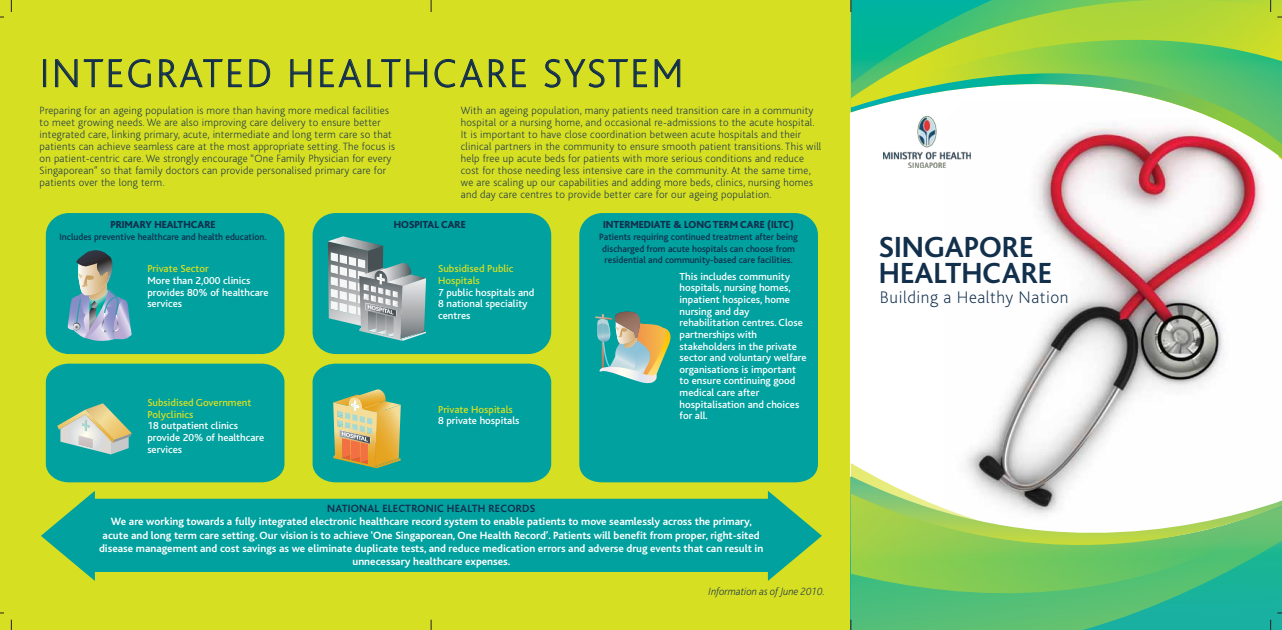
<style>
.page{position:relative;width:1282px;height:630px;background:#fff}
.page>*{position:absolute;margin:0;border:0;box-sizing:border-box;transform-origin:0 0}
.t1{font:200 41px "Bliss";letter-spacing:.065em;color:#122f4c}
.t2{font:700 30.4px/25.1px "Bliss";color:#122f4c}
.t3{font:200 17.5px "Bliss";letter-spacing:.03em;color:#122f4c}
.t4{font:200 11px/12px "Bliss";letter-spacing:.02em;color:#122f4c}
.t5{font:700 11px/13.2px "Bliss";color:#fff;text-align:center}
.t6{font:700 11px "Bliss";letter-spacing:.02em;color:#122f4c}
.t7{font:italic 200 11px "Bliss";color:#122f4c}
.t8{font:500 10.6px/11.6px "Bliss";color:#fff}
.t9{font:500 10.6px/11.6px "Bliss";color:#d7df23}
.t10{font:800 10.6px "Bliss";color:#122f4c}
.t11{font:500 9.7px/11.6px "Bliss";color:#122f4c;text-align:center}
</style>
<div class="page">
<div style="left:0;top:0;width:850px;height:629px;background:#d7df23"></div>
<div style="left:43px;top:59px;width:3px;height:28px;border:1px solid #122f4c"></div>
<svg style="left:55px;top:59px;width:96px;height:29px"></svg>
<svg style="left:159px;top:59px;width:83px;height:29px"></svg>
<svg style="left:249px;top:59px;width:22px;height:29px"></svg>
<svg style="left:290px;top:59px;width:22px;height:29px"></svg>
<svg style="left:320px;top:59px;width:107px;height:29px"></svg>
<svg style="left:434px;top:59px;width:92px;height:29px"></svg>
<svg style="left:544px;top:59px;width:103px;height:29px"></svg>
<svg style="left:654px;top:59px;width:26px;height:29px"></svg>
<svg style="left:41px;top:491px;width:780px;height:89px;fill:#00a19f"></svg>
<div style="left:46px;top:213px;width:238px;height:141px;background:#00a19f;border-radius:23px"></div>
<div style="left:312px;top:213px;width:239px;height:141px;background:#00a19f;border-radius:23px"></div>
<div style="left:579px;top:213px;width:239px;height:269px;background:#00a19f"></div>
<svg style="left:312px;top:363px;width:239px;height:119px;background:#27a593"></svg>
<svg style="left:46px;top:363px;width:238px;height:119px;background:#16a69e"></svg>
<svg style="left:68px;top:250px;width:64px;height:91px"></svg>
<svg style="left:328px;top:236px;width:98px;height:105px"></svg>
<svg style="left:593px;top:311px;width:81px;height:74px;background:#73b09b"></svg>
<img style="left:944px;top:158px;width:337px;height:304px">
<svg style="left:850px;top:462px;width:238px;height:14px"></svg>
<svg style="left:850px;top:574px;width:431px;height:55px;background:#4abd7c"></svg>
<img style="left:883px;top:158px;width:87px;height:9px">
<svg style="left:850px;top:476px;width:431px;height:98px"></svg>
<svg style="left:850px;top:0;width:431px;height:37px;background:#76ca58"></svg>
<svg style="left:850px;top:37px;width:431px;height:121px"></svg>
<svg style="left:431px;top:0;width:1px;height:12px"></svg>
<svg style="left:850px;top:0;width:1px;height:12px"></svg>
<svg style="left:1270px;top:0;width:1px;height:12px"></svg>
<svg style="left:11px;top:0;width:1px;height:12px"></svg>
<h1 class="t1" style="left:40px;top:52px;width:645px">INTEGRATED HEALTHCARE SYSTEM</h1>
<p class="t4" style="left:40px;top:104px;width:357px">Preparing for an ageing population is more than having more medical facilities to meet growing needs. We are also improving care delivery to ensure better integrated care, linking primary, acute, intermediate and long term care so that patients can achieve seamless care at the most appropriate setting. The focus is on patient-centric care. We strongly encourage “One Family Physician for every Singaporean” so that family doctors can provide personalised primary care for patients over the long term.</p>
<p class="t4" style="left:461px;top:104px;width:362px">With an ageing population, many patients need transition care in a community hospital or a nursing home, and occasional re-admissions to the acute hospital.<br>It is important to have close coordination between acute hospitals and their clinical partners in the community to ensure smooth patient transitions. This will help free up acute beds for patients with more serious conditions and reduce cost for those needing less intensive care in the community. At the same time, we are scaling up our capabilities and adding more beds, clinics, nursing homes and day care centres to provide better care for our ageing population.</p>
<p class="t10" style="left:110px;top:219px;width:107px">PRIMARY HEALTHCARE</p>
<p class="t11" style="left:59px;top:231px;width:208px">Includes preventive healthcare and health education.</p>
<p class="t9" style="left:147px;top:263px;width:63px">Private Sector</p>
<p class="t8" style="left:147px;top:275px;width:123px">More than 2,000 clinics provides 80% of healthcare services</p>
<p class="t9" style="left:147px;top:397px;width:106px">Subsidised Government<br>Polyclinics</p>
<p class="t8" style="left:147px;top:420px;width:118px">18 outpatient clinics provide 20% of healthcare services</p>
<p class="t10" style="left:394px;top:219px;width:73px">HOSPITAL CARE</p>
<p class="t9" style="left:438px;top:263px;width:77px">Subsidised Public<br>Hospitals</p>
<p class="t8" style="left:438px;top:286px;width:98px">7 public hospitals and<br>8 national speciality centres</p>
<p class="t9" style="left:438px;top:403px;width:76px">Private Hospitals</p>
<p class="t8" style="left:438px;top:415px;width:83px">8 private hospitals</p>
<p class="t10" style="left:603px;top:219px;width:192px">INTERMEDIATE &amp; LONG TERM CARE (ILTC)</p>
<p class="t11" style="left:599px;top:231px;width:200px">Patients requiring continued treatment after being discharged from acute hospitals can choose from residential and community-based care facilities.</p>
<p class="t8" style="left:679px;top:270px;width:128px">This includes community hospitals, nursing homes, inpatient hospices, home nursing and day rehabilitation centres. Close partnerships with stakeholders in the private sector and voluntary welfare organisations is important to ensure continuing good medical care after hospitalisation and choices for all.</p>
<p class="t6" style="left:327px;top:502px;width:210px">NATIONAL ELECTRONIC HEALTH RECORDS</p>
<p class="t5" style="left:99px;top:515px;width:665px">We are working towards a fully integrated electronic healthcare record system to enable patients to move seamlessly across the primary, acute and long term care setting. Our vision is to achieve ‘One Singaporean, One Health Record’. Patients will benefit from proper, right-sited disease management and cost savings as we eliminate duplicate tests, and reduce medication errors and adverse drug events that can result in unnecessary healthcare expenses.</p>
<p class="t7" style="left:708px;top:585px;width:118px">Information as of June 2010.</p>
<h2 class="t2" style="left:878px;top:235px;width:175px">SINGAPORE<br>HEALTHCARE</h2>
<h3 class="t3" style="left:879px;top:288px;width:190px">Building a Healthy Nation</h3>
</div>
